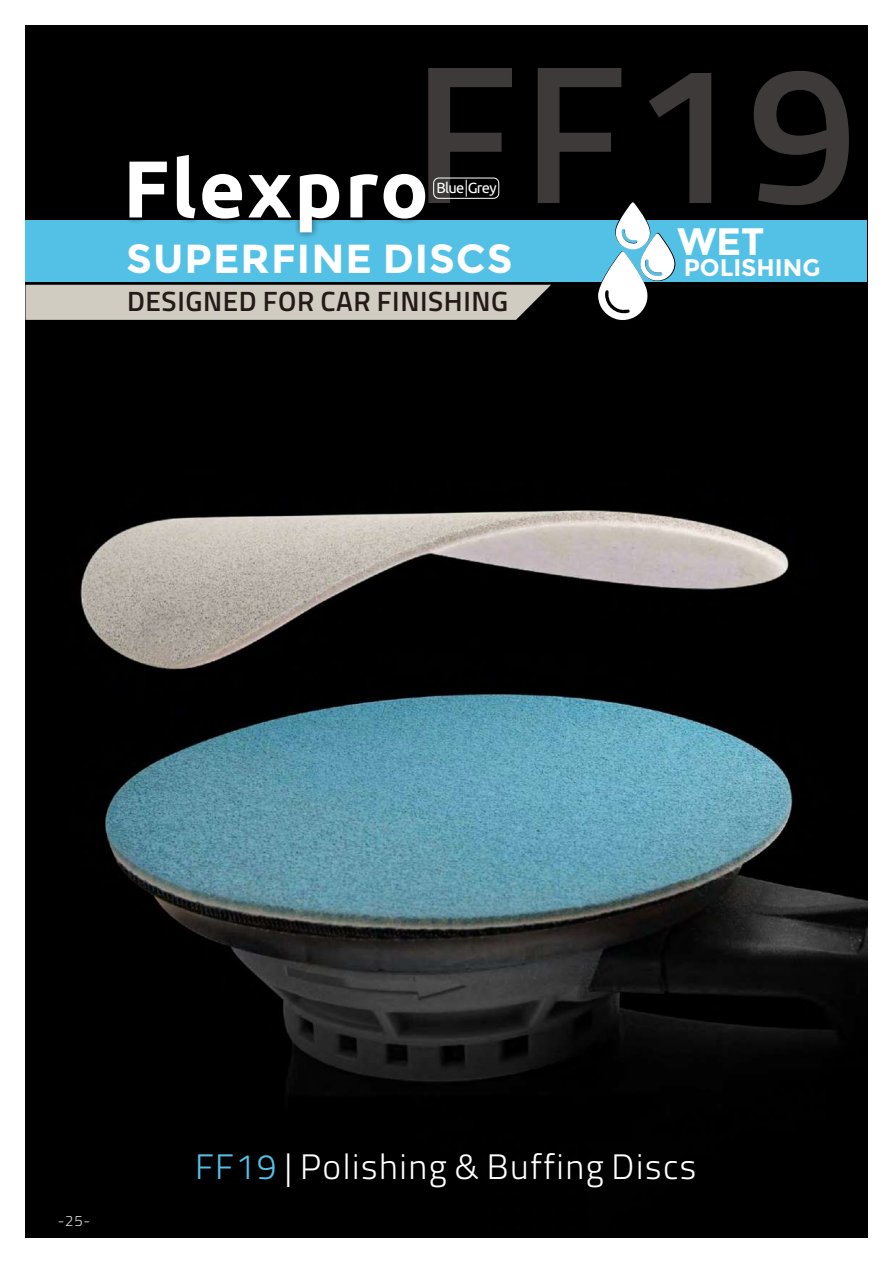
<style>
.page{position:relative;width:893px;height:1263px;background:#fff}
.page>*{position:absolute;margin:0;border:0;box-sizing:border-box;transform-origin:0 0}
.t1{font:600 196.95px "Titillium Web";color:#3e3a39}
.t2{font:700 40.5px "Montserrat";letter-spacing:.025em;color:#fff}
.t3{font:700 38.25px "Montserrat";color:#fff}
.t4{font:300 35.4px "Titillium Web";letter-spacing:.045em;color:#fff}
.t5{font:600 27.9px "Titillium Web";letter-spacing:.02em;color:#231916}
.t6{font:700 24px "Montserrat";color:#fff}
.t7{font:300 15px "Titillium Web";color:#dcdddd}
.t8{font:14.7px "Ubuntu";letter-spacing:-.045em;color:#fff}
.s1{color:#53c1e6}
</style>
<div class="page">
<img style="left:26px;top:26px;width:841px;height:1212px">
<div style="left:26px;top:285px;width:525px;height:35px;background:#d0ccc2"></div>
<div style="left:26px;top:221px;width:841px;height:61px;background:#53c1e6"></div>
<div style="left:118px;top:143px;width:319px;height:101px;background:#231916;opacity:.47"></div>
<svg style="left:129px;top:155px;width:296px;height:77px"></svg>
<div style="left:433px;top:178px;width:66px;height:21px;border:1px solid #fff;border-radius:5px"></div>
<svg style="left:466px;top:180px;width:1px;height:17px"></svg>
<svg style="left:597px;top:200px;width:79px;height:123px"></svg>
<h1 class="t1" style="left:413px;top:-20px;width:446px">FF19</h1>
<p class="t2" style="left:126px;top:234px;width:388px">SUPERFINE DISCS</p>
<p class="t5" style="left:127px;top:280px;width:383px">DESIGNED FOR CAR FINISHING</p>
<p class="t8" style="left:436px;top:181px;width:62px">Blue Grey</p>
<p class="t3" style="left:677px;top:217px;width:89px">WET</p>
<p class="t6" style="left:684px;top:253px;width:138px">POLISHING</p>
<p class="t7" style="left:58px;top:1209px;width:34px">-25-</p>
<p class="t4" style="left:195px;top:1139px;width:503px"><span class="s1">FF19</span> | Polishing &amp; Buffing Discs</p>
</div>
